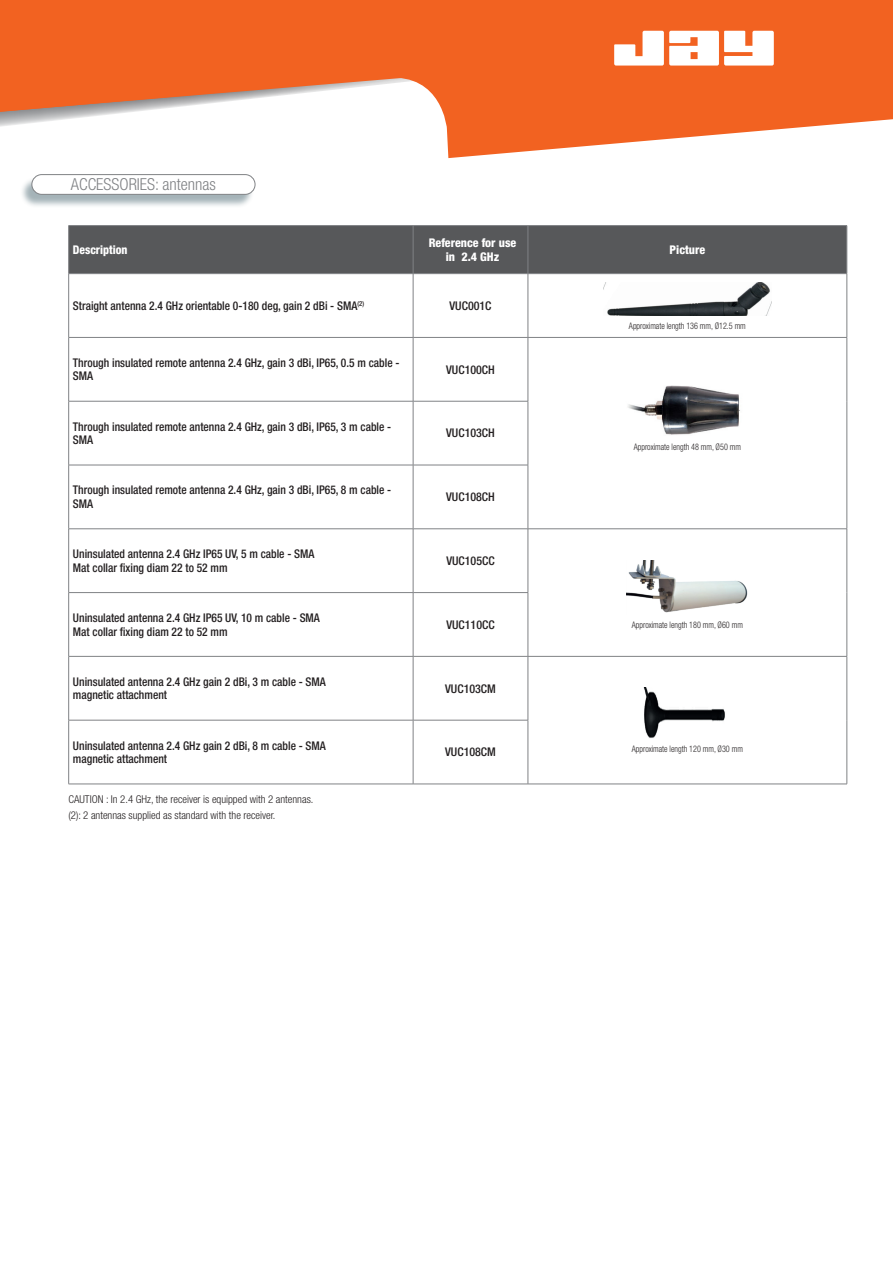
<style>
.page{position:relative;width:893px;height:1263px;background:#fff}
.page>*{position:absolute;margin:0;border:0;box-sizing:border-box;transform-origin:0 0}
.t1{font:300 condensed 16.5px "Helvetica Neue LT Std";color:#808285}
.t2{font:500 condensed 12px/13.5px "Helvetica Neue LT Std";color:#231f20;scale:.96 1}
.t3{font:500 condensed 12px "Helvetica Neue LT Std";color:#231f20}
.t4{font:800 condensed 12px/13.5px "Helvetica Neue LT Std";color:#fff;text-align:center}
.t5{font:800 condensed 12px "Helvetica Neue LT Std";color:#fff;scale:.96 1}
.t6{font:300 condensed 10.8px/15.9px "Helvetica Neue LT Std";color:#231f20}
.t7{font:300 condensed 9px "Helvetica Neue LT Std";color:#231f20;scale:.9 1}
</style>
<div class="page">
<svg style="left:447px;top:139px;width:219px;height:19px"></svg>
<svg style="left:0;top:0;width:893px;height:139px;fill:#f26221"></svg>
<svg style="left:614px;top:31px;width:160px;height:35px"></svg>
<div style="left:20px;top:176px;width:234px;height:32px;background:#4a6771;opacity:.5"></div>
<div style="left:32px;top:175px;width:223px;height:19px;background:#fff;border-radius:10px"></div>
<div style="left:32px;top:174px;width:223px;height:21px;border:1px solid #808285;border-radius:10px"></div>
<div style="left:69px;top:226px;width:778px;height:47px;background:#57585a"></div>
<hr style="left:413px;top:226px;width:1px;height:47px;background:#808285">
<hr style="left:528px;top:226px;width:1px;height:47px;background:#808285">
<hr style="left:413px;top:274px;width:1px;height:63px;background:#808285">
<hr style="left:528px;top:274px;width:1px;height:63px;background:#808285">
<hr style="left:413px;top:338px;width:1px;height:63px;background:#808285">
<hr style="left:528px;top:338px;width:1px;height:63px;background:#808285">
<hr style="left:413px;top:401px;width:1px;height:64px;background:#808285">
<hr style="left:528px;top:401px;width:1px;height:64px;background:#808285">
<hr style="left:413px;top:465px;width:1px;height:64px;background:#808285">
<hr style="left:528px;top:465px;width:1px;height:64px;background:#808285">
<hr style="left:413px;top:529px;width:1px;height:63px;background:#808285">
<hr style="left:528px;top:529px;width:1px;height:63px;background:#808285">
<hr style="left:413px;top:593px;width:1px;height:63px;background:#808285">
<hr style="left:528px;top:593px;width:1px;height:63px;background:#808285">
<hr style="left:413px;top:656px;width:1px;height:64px;background:#808285">
<hr style="left:528px;top:656px;width:1px;height:64px;background:#808285">
<hr style="left:413px;top:720px;width:1px;height:64px;background:#808285">
<hr style="left:528px;top:720px;width:1px;height:64px;background:#808285">
<hr style="left:68px;top:225px;width:345px;height:1px;background:#808285">
<hr style="left:68px;top:226px;width:1px;height:47px;background:#808285">
<hr style="left:413px;top:225px;width:115px;height:1px;background:#808285">
<hr style="left:528px;top:225px;width:319px;height:1px;background:#808285">
<hr style="left:847px;top:226px;width:1px;height:47px;background:#808285">
<hr style="left:68px;top:273px;width:345px;height:1px;background:#808285">
<hr style="left:68px;top:274px;width:1px;height:63px;background:#808285">
<hr style="left:413px;top:273px;width:115px;height:1px;background:#808285">
<hr style="left:528px;top:273px;width:319px;height:1px;background:#808285">
<hr style="left:847px;top:274px;width:1px;height:63px;background:#808285">
<hr style="left:68px;top:337px;width:345px;height:1px;background:#808285">
<hr style="left:68px;top:338px;width:1px;height:63px;background:#808285">
<hr style="left:413px;top:337px;width:115px;height:1px;background:#808285">
<hr style="left:528px;top:337px;width:319px;height:1px;background:#808285">
<hr style="left:847px;top:338px;width:1px;height:63px;background:#808285">
<hr style="left:847px;top:401px;width:1px;height:64px;background:#808285">
<hr style="left:847px;top:465px;width:1px;height:64px;background:#808285">
<hr style="left:68px;top:401px;width:345px;height:1px;background:#808285">
<hr style="left:68px;top:401px;width:1px;height:64px;background:#808285">
<hr style="left:413px;top:401px;width:115px;height:1px;background:#808285">
<hr style="left:528px;top:528px;width:319px;height:1px;background:#808285">
<hr style="left:847px;top:529px;width:1px;height:64px;background:#808285">
<hr style="left:847px;top:593px;width:1px;height:63px;background:#808285">
<hr style="left:68px;top:465px;width:345px;height:1px;background:#808285">
<hr style="left:68px;top:465px;width:1px;height:64px;background:#808285">
<hr style="left:413px;top:465px;width:115px;height:1px;background:#808285">
<hr style="left:68px;top:528px;width:345px;height:1px;background:#808285">
<hr style="left:68px;top:529px;width:1px;height:63px;background:#808285">
<hr style="left:413px;top:528px;width:115px;height:1px;background:#808285">
<hr style="left:68px;top:592px;width:345px;height:1px;background:#808285">
<hr style="left:68px;top:593px;width:1px;height:63px;background:#808285">
<hr style="left:413px;top:592px;width:115px;height:1px;background:#808285">
<hr style="left:68px;top:656px;width:345px;height:1px;background:#808285">
<hr style="left:68px;top:656px;width:1px;height:64px;background:#808285">
<hr style="left:413px;top:656px;width:115px;height:1px;background:#808285">
<hr style="left:528px;top:656px;width:319px;height:1px;background:#808285">
<hr style="left:847px;top:656px;width:1px;height:64px;background:#808285">
<hr style="left:847px;top:720px;width:1px;height:64px;background:#808285">
<hr style="left:68px;top:720px;width:345px;height:1px;background:#808285">
<hr style="left:68px;top:720px;width:1px;height:64px;background:#808285">
<hr style="left:413px;top:720px;width:115px;height:1px;background:#808285">
<hr style="left:68px;top:784px;width:345px;height:1px;background:#808285">
<hr style="left:413px;top:784px;width:115px;height:1px;background:#808285">
<hr style="left:528px;top:784px;width:319px;height:1px;background:#808285">
<img style="left:603px;top:282px;width:168px;height:33px">
<img style="left:628px;top:385px;width:112px;height:50px">
<img style="left:627px;top:560px;width:121px;height:53px">
<img style="left:644px;top:688px;width:81px;height:50px">
<h1 class="t1" style="left:71px;top:175px;width:147px">ACCESSORIES: antennas</h1>
<p class="t5" style="left:73px;top:242px;width:58px">Description</p>
<p class="t4" style="left:429px;top:236px;width:89px">Reference for use in 2.4 GHz</p>
<p class="t4" style="left:670px;top:243px;width:37px">Picture</p>
<p class="t2" style="left:73px;top:299px;width:305px">Straight antenna 2.4 GHz orientable 0-180 deg, gain 2 dBi - SMA<sup>(2)</sup></p>
<p class="t3" style="left:450px;top:298px;width:43px">VUC001C</p>
<p class="t2" style="left:73px;top:356px;width:342px">Through insulated remote antenna 2.4 GHz, gain 3 dBi, IP65, 0.5 m cable -<br>SMA</p>
<p class="t3" style="left:446px;top:362px;width:50px">VUC100CH</p>
<p class="t2" style="left:73px;top:419px;width:333px">Through insulated remote antenna 2.4 GHz, gain 3 dBi, IP65, 3 m cable -<br>SMA</p>
<p class="t3" style="left:446px;top:426px;width:50px">VUC103CH</p>
<p class="t2" style="left:73px;top:483px;width:333px">Through insulated remote antenna 2.4 GHz, gain 3 dBi, IP65, 8 m cable -<br>SMA</p>
<p class="t3" style="left:446px;top:490px;width:50px">VUC108CH</p>
<p class="t2" style="left:73px;top:547px;width:253px">Uninsulated antenna 2.4 GHz IP65 UV, 5 m cable - SMA<br>Mat collar fixing diam 22 to 52 mm</p>
<p class="t3" style="left:446px;top:553px;width:50px">VUC105CC</p>
<p class="t7" style="left:629px;top:320px;width:131px">Approximate length 136 mm, Ø12.5 mm</p>
<p class="t7" style="left:634px;top:441px;width:121px">Approximate length 48 mm, Ø50 mm</p>
<p class="t2" style="left:73px;top:611px;width:259px">Uninsulated antenna 2.4 GHz IP65 UV, 10 m cable - SMA<br>Mat collar fixing diam 22 to 52 mm</p>
<p class="t3" style="left:446px;top:617px;width:50px">VUC110CC</p>
<p class="t2" style="left:73px;top:675px;width:265px">Uninsulated antenna 2.4 GHz gain 2 dBi, 3 m cable - SMA magnetic attachment</p>
<p class="t3" style="left:445px;top:681px;width:52px">VUC103CM</p>
<p class="t2" style="left:73px;top:738px;width:265px">Uninsulated antenna 2.4 GHz gain 2 dBi, 8 m cable - SMA</p>
<p class="t7" style="left:632px;top:744px;width:125px">Approximate length 120 mm, Ø30 mm</p>
<p class="t2" style="left:73px;top:752px;width:100px">magnetic attachment</p>
<p class="t7" style="left:632px;top:619px;width:125px">Approximate length 180 mm, Ø60 mm</p>
<p class="t3" style="left:445px;top:745px;width:52px">VUC108CM</p>
<p class="t6" style="left:68px;top:791px;width:246px">CAUTION : In 2.4 GHz, the receiver is equipped with 2 antennas. (2): 2 antennas supplied as standard with the receiver.</p>
</div>
